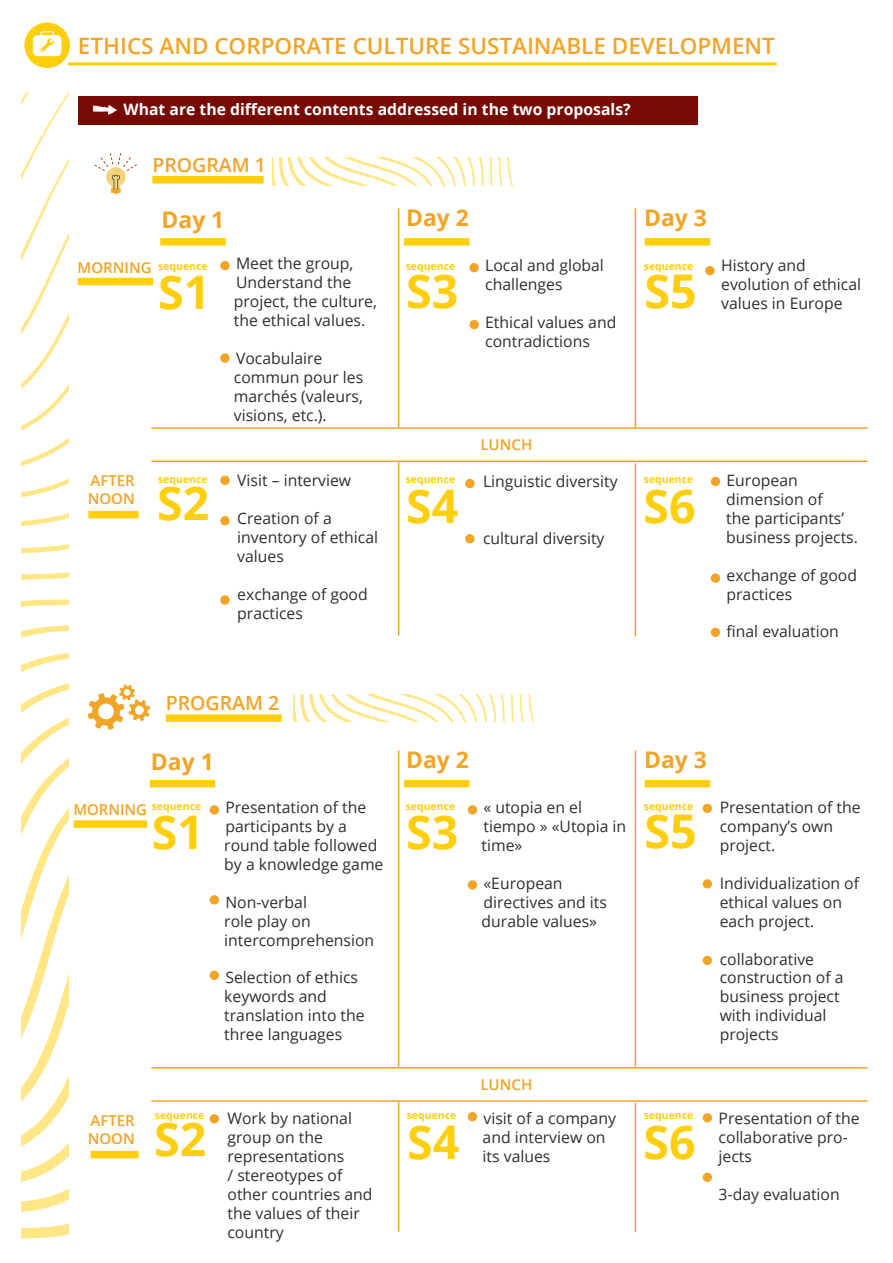
<style>
.page{position:relative;width:893px;height:1263px;background:#fff}
.page>*{position:absolute;margin:0;border:0;box-sizing:border-box;transform-origin:0 0}
.t1{font:700 46.5px "Open Sans";color:#ffce0d}
.t2{font:700 22.95px "Open Sans";color:#f2a427}
.t3{font:600 22.5px "Open Sans";color:#f2a427}
.t4{font:600 19.5px "Open Sans";color:#f2a427}
.t5{font:15.75px/18.9px "Open Sans";color:#2e2e2e}
.t6{font:700 15.75px "Open Sans";color:#fff}
.t7{font:600 15px/18px "Open Sans";color:#f2a427}
.t8{font:700 10.5px "Open Sans";color:#ffce0d}
</style>
<div class="page">
<div style="left:78px;top:96px;width:619px;height:29px;background:#770a03"></div>
<svg style="left:93px;top:105px;width:24px;height:10px"></svg>
<svg style="left:21px;top:92px;width:47px;height:1147px"></svg>
<hr style="left:398px;top:208px;width:1px;height:219px;background:#f2a427">
<hr style="left:398px;top:750px;width:1px;height:317px;background:#f2a427">
<hr style="left:398px;top:462px;width:1px;height:173px;background:#f2a427">
<hr style="left:398px;top:1102px;width:1px;height:129px;background:#f2a427">
<hr style="left:151px;top:427px;width:716px;height:2px;background:#f2a427">
<hr style="left:151px;top:1067px;width:716px;height:1px;background:#f2a427">
<hr style="left:151px;top:460px;width:716px;height:2px;background:#f2a427">
<hr style="left:151px;top:1100px;width:716px;height:2px;background:#f2a427">
<hr style="left:635px;top:208px;width:1px;height:219px;background:#f2a427">
<hr style="left:635px;top:750px;width:1px;height:317px;background:#f2a427">
<hr style="left:635px;top:463px;width:1px;height:173px;background:#f2a427">
<hr style="left:635px;top:1102px;width:1px;height:130px;background:#f2a427">
<div style="left:160px;top:238px;width:66px;height:8px;background:#ffce0d"></div>
<div style="left:78px;top:278px;width:75px;height:7px;background:#ffce0d"></div>
<div style="left:88px;top:511px;width:51px;height:7px;background:#ffce0d"></div>
<div style="left:74px;top:820px;width:73px;height:8px;background:#ffce0d"></div>
<div style="left:91px;top:1151px;width:48px;height:7px;background:#ffce0d"></div>
<div style="left:150px;top:780px;width:65px;height:7px;background:#ffce0d"></div>
<div style="left:152px;top:176px;width:112px;height:7px;background:#ffce0d"></div>
<div style="left:166px;top:714px;width:116px;height:8px;background:#ffce0d"></div>
<div style="left:404px;top:238px;width:65px;height:8px;background:#ffce0d"></div>
<div style="left:404px;top:780px;width:65px;height:7px;background:#ffce0d"></div>
<div style="left:645px;top:238px;width:65px;height:8px;background:#ffce0d"></div>
<div style="left:645px;top:780px;width:65px;height:7px;background:#ffce0d"></div>
<svg style="left:272px;top:158px;width:241px;height:27px"></svg>
<svg style="left:293px;top:694px;width:241px;height:28px"></svg>
<div style="left:469px;top:263px;width:10px;height:9px;background:#f2a427;border-radius:50%"></div>
<div style="left:705px;top:266px;width:10px;height:9px;background:#f2a427;border-radius:50%"></div>
<div style="left:220px;top:261px;width:10px;height:9px;background:#f2a427;border-radius:50%"></div>
<div style="left:220px;top:476px;width:10px;height:9px;background:#f2a427;border-radius:50%"></div>
<div style="left:220px;top:516px;width:10px;height:9px;background:#f2a427;border-radius:50%"></div>
<svg style="left:220px;top:595px;width:10px;height:10px"></svg>
<div style="left:210px;top:805px;width:9px;height:9px;background:#f2a427;border-radius:50%"></div>
<div style="left:468px;top:805px;width:9px;height:9px;background:#f2a427;border-radius:50%"></div>
<div style="left:468px;top:880px;width:9px;height:10px;background:#f2a427;border-radius:50%"></div>
<div style="left:703px;top:804px;width:9px;height:9px;background:#f2a427;border-radius:50%"></div>
<div style="left:703px;top:879px;width:9px;height:9px;background:#f2a427;border-radius:50%"></div>
<div style="left:703px;top:956px;width:9px;height:9px;background:#f2a427;border-radius:50%"></div>
<div style="left:703px;top:1113px;width:9px;height:9px;background:#f2a427;border-radius:50%"></div>
<div style="left:703px;top:1172px;width:9px;height:10px;background:#f2a427;border-radius:50%"></div>
<div style="left:468px;top:1112px;width:9px;height:9px;background:#f2a427;border-radius:50%"></div>
<div style="left:210px;top:895px;width:9px;height:9px;background:#f2a427;border-radius:50%"></div>
<div style="left:210px;top:971px;width:9px;height:9px;background:#f2a427;border-radius:50%"></div>
<div style="left:210px;top:1114px;width:9px;height:9px;background:#f2a427;border-radius:50%"></div>
<div style="left:465px;top:534px;width:10px;height:9px;background:#f2a427;border-radius:50%"></div>
<div style="left:711px;top:477px;width:9px;height:9px;background:#f2a427;border-radius:50%"></div>
<div style="left:711px;top:573px;width:9px;height:10px;background:#f2a427;border-radius:50%"></div>
<div style="left:711px;top:628px;width:9px;height:9px;background:#f2a427;border-radius:50%"></div>
<div style="left:465px;top:479px;width:10px;height:9px;background:#f2a427;border-radius:50%"></div>
<svg style="left:220px;top:353px;width:10px;height:10px"></svg>
<div style="left:469px;top:320px;width:10px;height:9px;background:#f2a427;border-radius:50%"></div>
<svg style="left:21px;top:20px;width:52px;height:51px"></svg>
<div style="left:18px;top:17px;width:58px;height:57px;border:6px solid #fff;border-radius:50%"></div>
<svg style="left:33px;top:31px;width:28px;height:25px"></svg>
<hr style="left:68px;top:62px;width:709px;height:3px;background:#ffce0d">
<svg style="left:94px;top:153px;width:43px;height:41px"></svg>
<svg style="left:88px;top:684px;width:62px;height:46px"></svg>
<h3 class="t3" style="left:78px;top:31px;width:698px">ETHICS AND CORPORATE CULTURE SUSTAINABLE DEVELOPMENT</h3>
<p class="t6" style="left:124px;top:98px;width:509px">What are the different contents addressed in the two proposals?</p>
<p class="t4" style="left:152px;top:151px;width:115px">PROGRAM 1</p>
<h2 class="t2" style="left:162px;top:203px;width:64px">Day 1</h2>
<h2 class="t2" style="left:406px;top:202px;width:64px">Day 2</h2>
<h2 class="t2" style="left:644px;top:202px;width:64px">Day 3</h2>
<p class="t7" style="left:78px;top:258px;width:76px">MORNING</p>
<p class="t8" style="left:158px;top:258px;width:51px">sequence</p>
<h1 class="t1" style="left:158px;top:259px;width:54px">S1</h1>
<p class="t5" style="left:234px;top:254px;width:145px">Meet the group,<br>Understand the project, the culture, the ethical values.</p>
<p class="t5" style="left:234px;top:348px;width:131px">Vocabulaire commun pour les marchés (valeurs, visions, etc.).</p>
<p class="t8" style="left:406px;top:258px;width:51px">sequence</p>
<h1 class="t1" style="left:406px;top:258px;width:54px">S3</h1>
<p class="t5" style="left:485px;top:256px;width:120px">Local and global challenges</p>
<p class="t5" style="left:485px;top:313px;width:133px">Ethical values and contradictions</p>
<p class="t8" style="left:644px;top:258px;width:51px">sequence</p>
<h1 class="t1" style="left:645px;top:258px;width:54px">S5</h1>
<p class="t5" style="left:721px;top:256px;width:141px">History and evolution of ethical values in Europe</p>
<p class="t7" style="left:480px;top:435px;width:53px">LUNCH</p>
<p class="t7" style="left:88px;top:471px;width:49px">AFTER<br>NOON</p>
<p class="t8" style="left:158px;top:472px;width:51px">sequence</p>
<h1 class="t1" style="left:157px;top:471px;width:54px">S2</h1>
<p class="t5" style="left:237px;top:471px;width:115px">Visit – interview</p>
<p class="t5" style="left:237px;top:508px;width:142px">Creation of a inventory of ethical values</p>
<p class="t5" style="left:237px;top:584px;width:132px">exchange of good practices</p>
<p class="t8" style="left:406px;top:472px;width:51px">sequence</p>
<h1 class="t1" style="left:406px;top:473px;width:54px">S4</h1>
<p class="t5" style="left:483px;top:472px;width:136px">Linguistic diversity</p>
<p class="t5" style="left:483px;top:528px;width:123px">cultural diversity</p>
<p class="t8" style="left:644px;top:472px;width:51px">sequence</p>
<h1 class="t1" style="left:643px;top:473px;width:54px">S6</h1>
<p class="t5" style="left:726px;top:471px;width:133px">European dimension of<br>the participants’ business projects.</p>
<p class="t5" style="left:726px;top:565px;width:132px">exchange of good practices</p>
<p class="t5" style="left:726px;top:622px;width:114px">final evaluation</p>
<p class="t4" style="left:166px;top:690px;width:115px">PROGRAM 2</p>
<h2 class="t2" style="left:151px;top:745px;width:64px">Day 1</h2>
<h2 class="t2" style="left:406px;top:743px;width:64px">Day 2</h2>
<h2 class="t2" style="left:644px;top:743px;width:64px">Day 3</h2>
<p class="t8" style="left:152px;top:798px;width:51px">sequence</p>
<p class="t7" style="left:73px;top:800px;width:75px">MORNING</p>
<h1 class="t1" style="left:152px;top:799px;width:54px">S1</h1>
<p class="t5" style="left:224px;top:798px;width:161px">Presentation of the participants by a round table followed by a knowledge game</p>
<p class="t5" style="left:224px;top:892px;width:151px">Non-verbal<br>role play on intercomprehension</p>
<p class="t5" style="left:224px;top:968px;width:142px">Selection of ethics keywords and translation into the three languages</p>
<p class="t8" style="left:406px;top:798px;width:51px">sequence</p>
<h1 class="t1" style="left:406px;top:799px;width:54px">S3</h1>
<p class="t5" style="left:482px;top:798px;width:146px">« utopia en el tiempo » «Utopia in time»</p>
<p class="t5" style="left:482px;top:873px;width:127px">«European directives and its durable values»</p>
<p class="t8" style="left:644px;top:798px;width:51px">sequence</p>
<h1 class="t1" style="left:645px;top:798px;width:54px">S5</h1>
<p class="t5" style="left:720px;top:798px;width:142px">Presentation of the company’s own project.</p>
<p class="t5" style="left:720px;top:873px;width:141px">Individualization of ethical values on each project.</p>
<p class="t5" style="left:720px;top:949px;width:125px">collaborative construction of a business project with individual projects</p>
<p class="t7" style="left:480px;top:1075px;width:53px">LUNCH</p>
<p class="t7" style="left:88px;top:1111px;width:49px">AFTER<br>NOON</p>
<p class="t8" style="left:155px;top:1108px;width:51px">sequence</p>
<h1 class="t1" style="left:154px;top:1106px;width:54px">S2</h1>
<p class="t5" style="left:227px;top:1109px;width:146px">Work by national group on the representations<br>/ stereotypes of other countries and the values of their country</p>
<p class="t8" style="left:407px;top:1108px;width:51px">sequence</p>
<h1 class="t1" style="left:407px;top:1109px;width:54px">S4</h1>
<p class="t5" style="left:483px;top:1109px;width:135px">visit of a company and interview on its values</p>
<p class="t8" style="left:644px;top:1108px;width:51px">sequence</p>
<h1 class="t1" style="left:643px;top:1109px;width:54px">S6</h1>
<p class="t5" style="left:719px;top:1109px;width:142px">Presentation of the collaborative pro&shy;jects</p>
<p class="t5" style="left:719px;top:1184px;width:123px">3-day evaluation</p>
</div>
